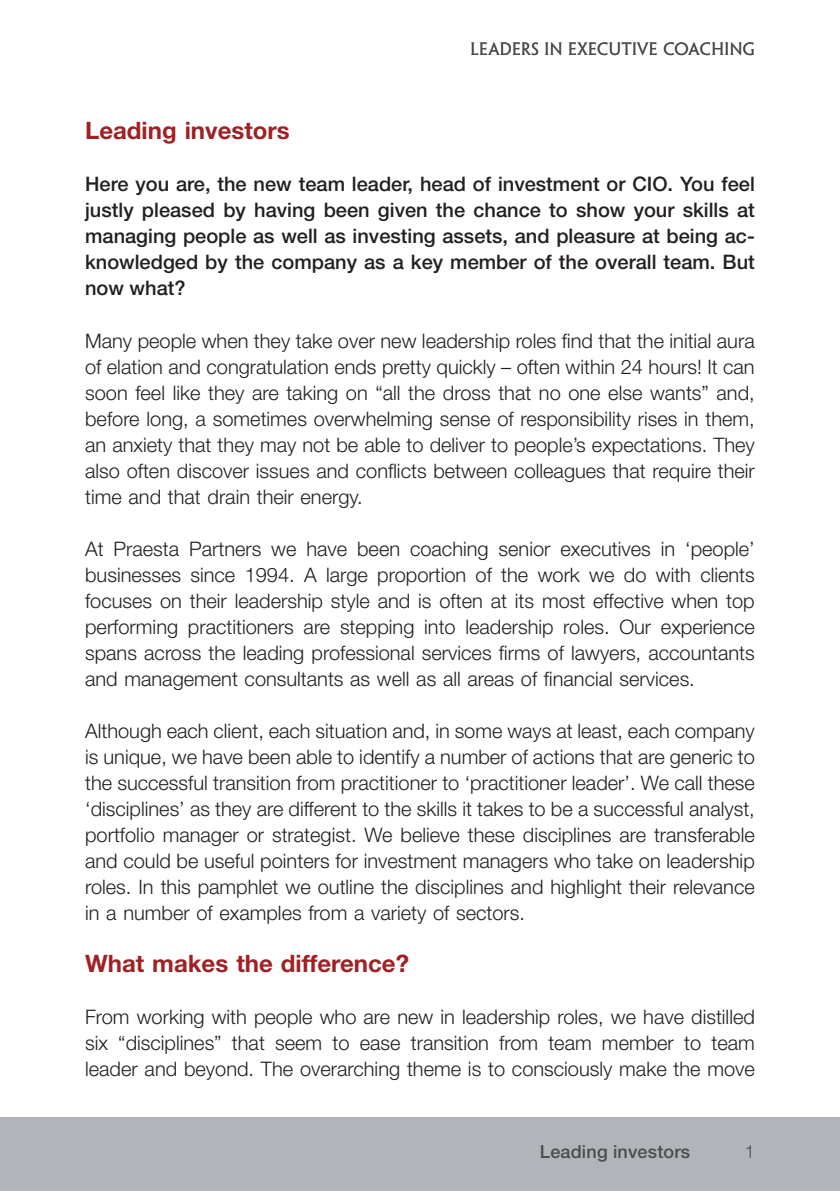
<style>
.page{position:relative;width:840px;height:1191px;background:#fff}
.page>*{position:absolute;margin:0;border:0;box-sizing:border-box;transform-origin:0 0}
.heads1{font:700 24px "Helvetica Neue LT Std";color:#9f2124}
.body{font:300 20px/26px "Helvetica Neue LT Std";color:#231f20;text-align:justify}
.heads1-2{font:500 20px/26px "Helvetica Neue LT Std";color:#231f20;text-align:justify}
.t1{font:500 18px "Helvetica Neue LT Std";letter-spacing:.01em;color:#4b4c4d}
.t2{font:300 18px "Helvetica Neue LT Std";color:#4b4c4d}
.t3{font:16px "Penumbra MM 365 500";letter-spacing:.03em;color:#4b4c4d}
</style>
<div class="page">
<div style="left:0;top:1117px;width:839px;height:74px;background:#b1b5ba"></div>
<p class="t3" style="left:470px;top:40px;width:285px">LEADERS IN EXECUTIVE COACHING</p>
<p class="heads1" style="left:85px;top:116px;width:206px">Leading investors</p>
<p class="heads1-2" style="left:85px;top:171px;width:670px">Here you are, the new team leader, head of investment or CIO. You feel justly pleased by having been given the chance to show your skills at managing people as well as investing assets, and pleasure at being ac&shy;knowledged by the company as a key member of the overall team. But now what?</p>
<p class="body" style="left:85px;top:327px;width:671px">Many people when they take over new leadership roles find that the initial aura of elation and congratulation ends pretty quickly – often within 24 hours! It can soon feel like they are taking on “all the dross that no one else wants” and, before long, a sometimes overwhelming sense of responsibility rises in them, an anxiety that they may not be able to deliver to people’s expectations. They also often discover issues and conflicts between colleagues that require their time and that drain their energy.</p>
<p class="body" style="left:85px;top:535px;width:670px">At Praesta Partners we have been coaching senior executives in ‘people’ businesses since 1994. A large proportion of the work we do with clients focuses on their leadership style and is often at its most effective when top performing practitioners are stepping into leadership roles. Our experience spans across the leading professional services firms of lawyers, accountants and management consultants as well as all areas of financial services.</p>
<p class="body" style="left:85px;top:717px;width:671px">Although each client, each situation and, in some ways at least, each company is unique, we have been able to identify a number of actions that are generic to the successful transition from practitioner to ‘practitioner leader’. We call these ‘disciplines’ as they are different to the skills it takes to be a successful analyst, portfolio manager or strategist. We believe these disciplines are transferable and could be useful pointers for investment managers who take on leadership roles. In this pamphlet we outline the disciplines and highlight their relevance in a number of examples from a variety of sectors.</p>
<p class="heads1" style="left:85px;top:948px;width:325px">What makes the difference?</p>
<p class="body" style="left:85px;top:1003px;width:671px">From working with people who are new in leadership roles, we have distilled six “disciplines” that seem to ease transition from team member to team leader and beyond. The overarching theme is to consciously make the move</p>
<p class="t1" style="left:539px;top:1141px;width:152px">Leading investors</p>
<p class="t2" style="left:744px;top:1141px;width:12px">1</p>
</div>
